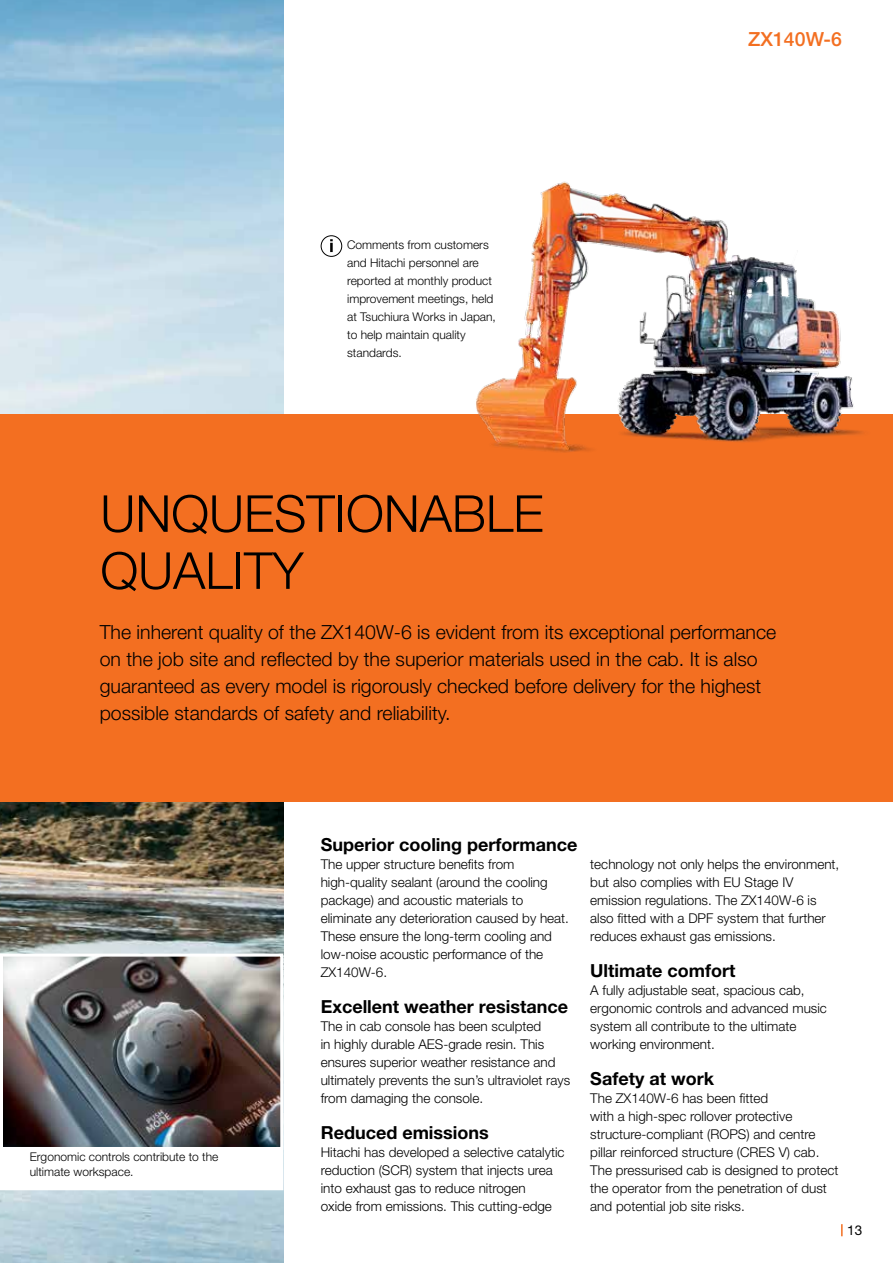
<style>
.page{position:relative;width:893px;height:1263px;background:#fff}
.page>*{position:absolute;margin:0;border:0;box-sizing:border-box;transform-origin:0 0}
.t1{font:300 51px/57px "Helvetica Neue LT Pro";color:#000}
.t2{font:300 19.5px/27px "Helvetica Neue LT Pro";color:#000}
.t3{font:500 19.5px "Helvetica Neue LT Pro";color:#f36f21}
.t4{font:700 18px "Helvetica Neue LT Pro";color:#000}
.t5{font:300 13.5px/18px "Helvetica Neue LT Pro";color:#000}
.t6{font:13.5px "Helvetica Neue LT Pro";color:#000}
.t7{font:300 12px/18px "Helvetica Neue LT Pro";color:#000}
</style>
<div class="page">
<svg style="left:841px;top:1224px;width:2px;height:12px"></svg>
<img style="left:0;top:0;width:283px;height:1263px">
<div style="left:2px;top:1114px;width:280px;height:75px;background:#fff"></div>
<img style="left:4px;top:958px;width:275px;height:188px">
<div style="left:0;top:954px;width:283px;height:196px;border:3px solid #fff"></div>
<div style="left:0;top:414px;width:893px;height:388px;background:#f36f21"></div>
<img style="left:476px;top:181px;width:388px;height:272px">
<div style="left:321px;top:235px;width:21px;height:22px;border:1px solid #000;border-radius:50%"></div>
<svg style="left:330px;top:239px;width:3px;height:13px"></svg>
<p class="t7" style="left:347px;top:235px;width:150px">Comments from customers and Hitachi personnel are reported at monthly product improvement meetings, held at Tsuchiura Works in Japan, to help maintain quality standards.</p>
<h2 class="t3" style="left:748px;top:27px;width:95px">ZX140W‑6</h2>
<h1 class="t1" style="left:100px;top:484px;width:445px">UNQUESTIONABLE<br>QUALITY</h1>
<p class="t2" style="left:100px;top:618px;width:678px">The inherent quality of the ZX140W‑6 is evident from its exceptional performance on the job site and reflected by the superior materials used in the cab. It is also guaranteed as every model is rigorously checked before delivery for the highest possible standards of safety and reliability.</p>
<p class="t7" style="left:30px;top:1149px;width:190px;line-height:15px">Ergonomic controls contribute to the ultimate workspace.</p>
<h3 class="t4" style="left:321px;top:833px;width:258px">Superior cooling performance</h3>
<p class="t5" style="left:321px;top:854px;width:250px">The upper structure benefits from high‑quality sealant (around the cooling package) and acoustic materials to eliminate any deterioration caused by heat.<br>These ensure the long-term cooling and low-noise acoustic performance of the ZX140W‑6.</p>
<h3 class="t4" style="left:321px;top:995px;width:249px">Excellent weather resistance</h3>
<p class="t5" style="left:321px;top:1016px;width:251px">The in cab console has been sculpted<br>in highly durable AES-grade resin. This ensures superior weather resistance and ultimately prevents the sun’s ultraviolet rays from damaging the console.</p>
<h3 class="t4" style="left:321px;top:1121px;width:170px">Reduced emissions</h3>
<p class="t5" style="left:321px;top:1142px;width:245px">Hitachi has developed a selective catalytic reduction (SCR) system that injects urea into exhaust gas to reduce nitrogen<br>oxide from emissions. This cutting-edge</p>
<p class="t5" style="left:590px;top:854px;width:251px">technology not only helps the environment, but also complies with EU Stage IV emission regulations. The ZX140W‑6 is also fitted with a DPF system that further reduces exhaust gas emissions.</p>
<h3 class="t4" style="left:590px;top:959px;width:147px">Ultimate comfort</h3>
<p class="t5" style="left:590px;top:980px;width:238px">A fully adjustable seat, spacious cab, ergonomic controls and advanced music system all contribute to the ultimate working environment.</p>
<h3 class="t4" style="left:590px;top:1067px;width:125px">Safety at work</h3>
<p class="t5" style="left:590px;top:1088px;width:250px">The ZX140W‑6 has been fitted<br>with a high‑spec rollover protective structure‑compliant (ROPS) and centre pillar reinforced structure (CRES V) cab.<br>The pressurised cab is designed to protect the operator from the penetration of dust and potential job site risks.</p>
<p class="t6" style="left:847px;top:1222px;width:17px">13</p>
</div>
